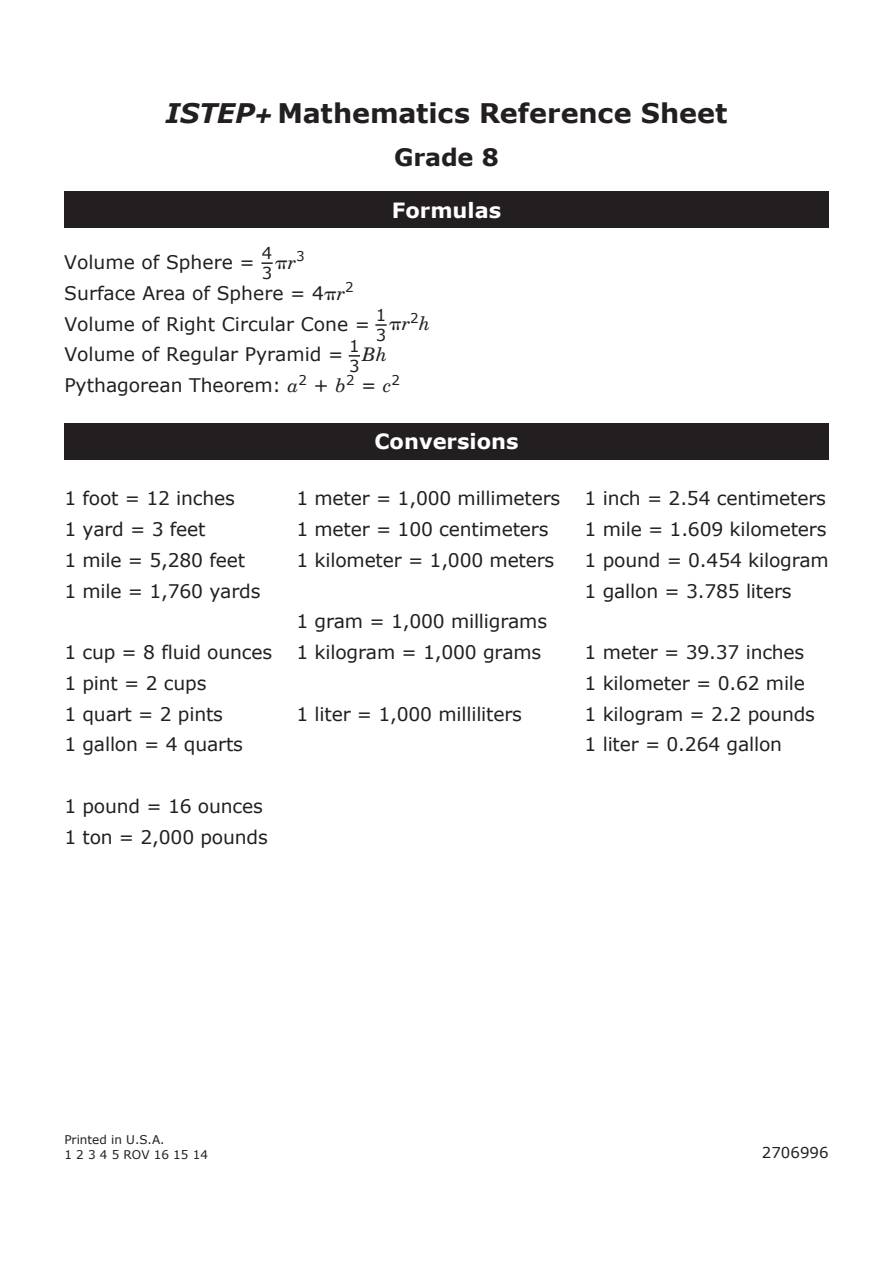
<style>
.page{position:relative;width:893px;height:1263px;background:#fff}
.page>*{position:absolute;margin:0;border:0;box-sizing:border-box;transform-origin:0 0}
.t1{font:700 27px "Verdana";color:#231f20}
.t2{font:700 24px "Verdana";letter-spacing:-.005em;color:#231f20}
.t3{font:700 21px "Verdana";color:#fff}
.t4{font:19.5px "Mathematical Pi One";color:#231f20}
.t5{font:18.75px/30.8px "Verdana";letter-spacing:-.01em;color:#231f20}
.t6{font:italic 18.75px "New Century Schlbk";color:#231f20}
.t7{font:16.5px "Verdana";color:#231f20}
.t8{font:15px "Verdana";color:#231f20}
.t9{font:13.5px "Verdana";color:#231f20}
.t10{font:12px "Verdana";color:#231f20}
.s1{font-style:italic}
.s2{font-family:"Helvetica";font-style:italic}
.s3{font-family:"New Century Schlbk";font-style:italic;font-size:18.75px}
.s4{font-family:"Mathematical Pi One";font-size:19.5px}
.s5{font-family:"New Century Schlbk";font-style:italic}
.s6{font-family:"Mathematical Pi One";font-style:normal;font-size:19.5px}
</style>
<div class="page">
<svg style="left:261px;top:262px;width:12px;height:2px"></svg>
<svg style="left:375px;top:324px;width:12px;height:2px"></svg>
<svg style="left:349px;top:355px;width:11px;height:2px"></svg>
<div style="left:64px;top:191px;width:765px;height:36px;background:#231f20"></div>
<div style="left:64px;top:423px;width:765px;height:36px;background:#231f20"></div>
<h2 class="t1" style="left:166px;top:94px;width:563px"><span class="s1">ISTEP</span><span class="s2">+</span> Mathematics Reference Sheet</h2>
<h2 class="t2" style="left:394px;top:140px;width:106px">Grade 8</h2>
<p class="t3" style="left:392px;top:195px;width:111px">Formulas</p>
<p class="t5" style="left:64px;top:247px;width:192px">Volume of Sphere =</p>
<p class="t7" style="left:262px;top:242px;width:12px">4</p>
<p class="t4" style="left:275px;top:253px;width:31px">'<span class="s3">r</span><sup>3</sup></p>
<p class="t5" style="left:64px;top:277px;width:291px">Surface Area of Sphere = 4<span class="s4">'</span><span class="s5">r</span><sup>2</sup></p>
<p class="t7" style="left:262px;top:262px;width:12px">3</p>
<p class="t7" style="left:376px;top:304px;width:12px">1</p>
<p class="t6" style="left:389px;top:312px;width:43px"><span class="s6">'</span>r<sup>2</sup>h</p>
<p class="t5" style="left:64px;top:308px;width:307px">Volume of Right Circular Cone =</p>
<p class="t7" style="left:376px;top:324px;width:12px">3</p>
<p class="t7" style="left:349px;top:335px;width:12px">1</p>
<p class="t5" style="left:64px;top:339px;width:281px">Volume of Regular Pyramid =</p>
<p class="t6" style="left:362px;top:343px;width:26px">Bh</p>
<p class="t7" style="left:349px;top:354px;width:12px">3</p>
<p class="t5" style="left:64px;top:370px;width:329px">Pythagorean Theorem: <span class="s5">a</span><sup>2</sup> + <span class="s5">b</span><sup>2</sup> = <span class="s5">c</span></p>
<p class="t3" style="left:374px;top:427px;width:146px">Conversions</p>
<p class="t9" style="left:391px;top:370px;width:10px">2</p>
<p class="t5" style="left:64px;top:483px;width:198px">1 foot = 12 inches<br>1 yard = 3 feet<br>1 mile = 5,280 feet<br>1 mile = 1,760 yards</p>
<p class="t5" style="left:64px;top:637px;width:209px">1 cup = 8 fluid ounces<br>1 pint = 2 cups<br>1 quart = 2 pints<br>1 gallon = 4 quarts</p>
<p class="t5" style="left:64px;top:790px;width:205px">1 pound = 16 ounces<br>1 ton = 2,000 pounds</p>
<p class="t5" style="left:296px;top:483px;width:265px">1 meter = 1,000 millimeters<br>1 meter = 100 centimeters<br>1 kilometer = 1,000 meters</p>
<p class="t5" style="left:296px;top:606px;width:252px">1 gram = 1,000 milligrams<br>1 kilogram = 1,000 grams</p>
<p class="t5" style="left:296px;top:698px;width:227px">1 liter = 1,000 milliliters</p>
<p class="t5" style="left:585px;top:483px;width:246px">1 inch = 2.54 centimeters<br>1 mile = 1.609 kilometers<br>1 pound = 0.454 kilogram<br>1 gallon = 3.785 liters</p>
<p class="t5" style="left:585px;top:637px;width:232px">1 meter = 39.37 inches<br>1 kilometer = 0.62 mile<br>1 kilogram = 2.2 pounds<br>1 liter = 0.264 gallon</p>
<p class="t10" style="left:64px;top:1132px;width:102px">Printed in U.S.A.</p>
<p class="t10" style="left:64px;top:1146px;width:145px">1 2 3 4 5 ROV 16 15 14</p>
<p class="t8" style="left:762px;top:1142px;width:68px">2706996</p>
</div>
